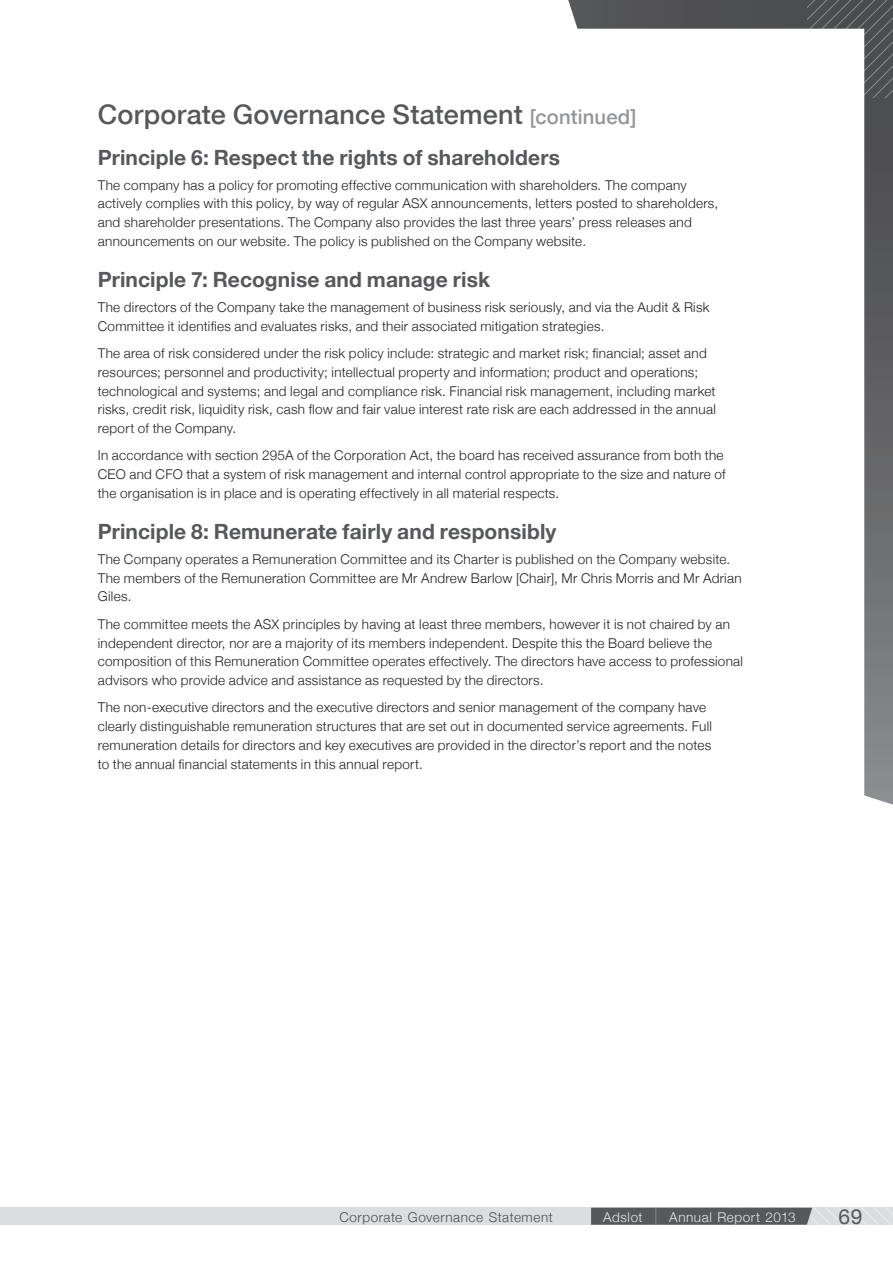
<style>
.page{position:relative;width:893px;height:1263px;background:#fff}
.page>*{position:absolute;margin:0;border:0;box-sizing:border-box;transform-origin:0 0}
.t1{font:500 27px "Helvetica Neue";letter-spacing:.01em;color:#57585a}
.t2{font:700 21px "Helvetica Neue";letter-spacing:.005em;color:#57585a}
.t3{font:21px "Helvetica Neue";color:#57585a}
.t4{font:300 13.5px/18.8px "Helvetica Neue";letter-spacing:.02em;color:#231f20}
.t5{font:300 13.5px "Helvetica Neue";letter-spacing:.04em;color:#4b4c4d}
.t6{font:300 13.5px "Helvetica Neue";letter-spacing:.04em;color:#e6e7e9}
.s1{font-size:20.25px;color:#939598}
.s2{font-size:16.95px;color:#939598}
</style>
<div class="page">
<div style="left:0;top:1208px;width:893px;height:17px;background:#dcdddf"></div>
<svg style="left:591px;top:1208px;width:302px;height:17px"></svg>
<svg style="left:568px;top:0;width:325px;height:805px"></svg>
<h1 class="t1" style="left:98px;top:92px;width:540px">Corporate Governance Statement <span class="s1">[continued]</span></h1>
<h2 class="t2" style="left:98px;top:138px;width:464px">Principle 6: Respect the rights of shareholders</h2>
<p class="t4" style="left:98px;top:175px;width:622px">The company has a policy for promoting effective communication with shareholders. The company actively complies with this policy, by way of regular ASX announcements, letters posted to shareholders, and shareholder presentations. The Company also provides the last three years’ press releases and announcements on our website. The policy is published on the Company website.</p>
<h2 class="t2" style="left:98px;top:260px;width:394px">Principle 7: Recognise and manage risk</h2>
<p class="t4" style="left:98px;top:297px;width:613px">The directors of the Company take the management of business risk seriously, and via the Audit &amp; Risk<br>Committee it identifies and evaluates risks, and their associated mitigation strategies.</p>
<p class="t4" style="left:98px;top:343px;width:620px">The area of risk considered under the risk policy include: strategic and market risk; financial; asset and resources; personnel and productivity; intellectual property and information; product and operations; technological and systems; and legal and compliance risk. Financial risk management, including market risks, credit risk, liquidity risk, cash flow and fair value interest rate risk are each addressed in the annual report of the Company.</p>
<p class="t4" style="left:98px;top:445px;width:629px">In accordance with section 295A of the Corporation Act, the board has received assurance from both the<br>CEO and CFO that a system of risk management and internal control appropriate to the size and nature of the organisation is in place and is operating effectively in all material respects.</p>
<h2 class="t2" style="left:98px;top:512px;width:460px">Principle 8: Remunerate fairly and responsibly</h2>
<p class="t4" style="left:98px;top:549px;width:645px">The Company operates a Remuneration Committee and its Charter is published on the Company website.<br>The members of the Remuneration Committee are Mr Andrew Barlow [Chair], Mr Chris Morris and Mr Adrian<br>Giles.</p>
<p class="t4" style="left:98px;top:614px;width:647px">The committee meets the ASX principles by having at least three members, however it is not chaired by an independent director, nor are a majority of its members independent. Despite this the Board believe the composition of this Remuneration Committee operates effectively. The directors have access to professional advisors who provide advice and assistance as requested by the directors.</p>
<p class="t4" style="left:98px;top:697px;width:616px">The non-executive directors and the executive directors and senior management of the company have clearly distinguishable remuneration structures that are set out in documented service agreements. Full remuneration details for directors and key executives are provided in the director’s report and the notes to the annual financial statements in this annual report.</p>
<p class="t5" style="left:339px;top:1206px;width:215px">Corporate Governance Statement</p>
<p class="t6" style="left:603px;top:1206px;width:194px">Adslot <span class="s2">|</span> Annual Report 2013</p>
<h2 class="t3" style="left:839px;top:1199px;width:25px">69</h2>
</div>
